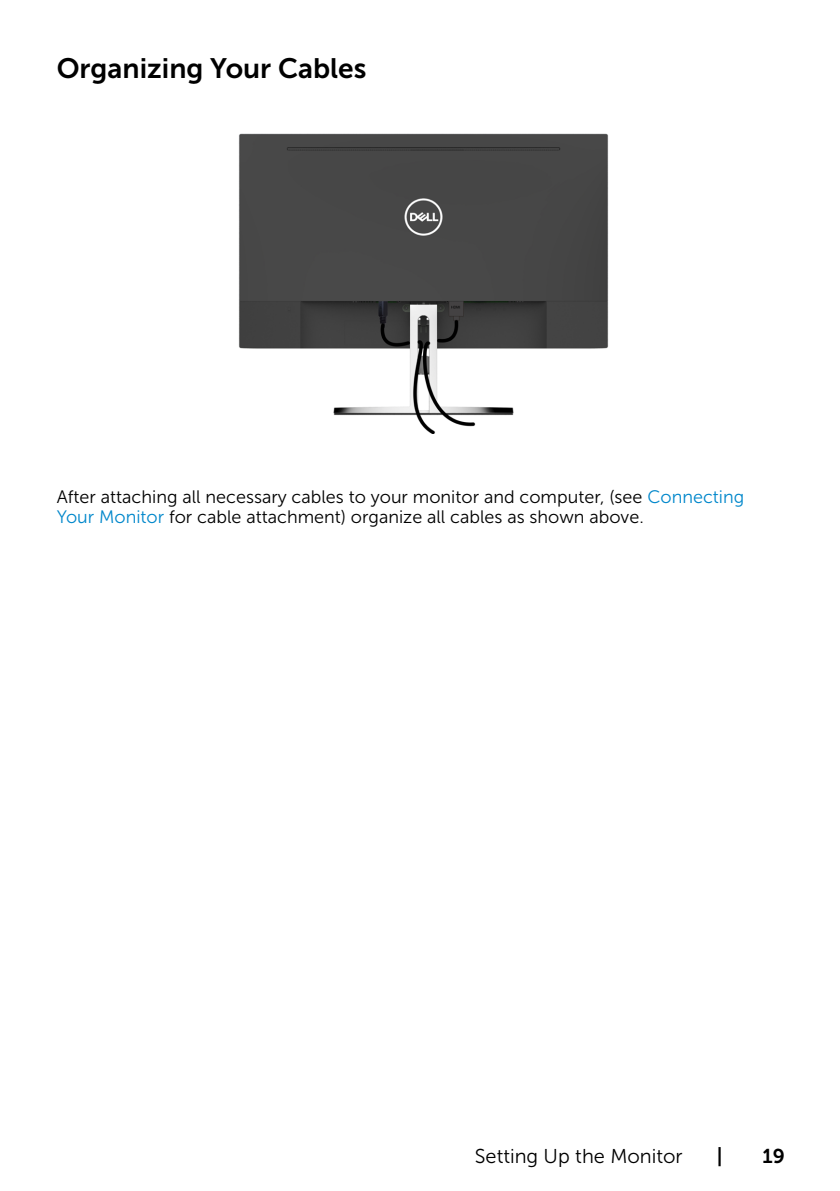
<style>
.page{position:relative;width:840px;height:1191px;background:#fff}
.page>*{position:absolute;margin:0;border:0;box-sizing:border-box;transform-origin:0 0}
.Paragraph{font:28px "Museo Sans For Dell 700";color:#000}
.t1{font:20px "Museo Sans For Dell 300";color:#000}
.t2{font:20px "Museo Sans For Dell 700";color:#000}
.Paragraph-2{font:18px/20px "Museo Sans For Dell 300";color:#000}
.s1{color:#0087cb}
</style>
<div class="page">
<img style="left:238px;top:133px;width:371px;height:301px">
<p class="Paragraph" style="left:57px;top:52px;width:311px">Organizing Your Cables</p>
<p class="Paragraph-2" style="left:57px;top:487px;width:688px">After attaching all necessary cables to your monitor and computer, (see <span class="s1">Connecting<br>Your Monitor</span> for cable attachment) organize all cables as shown above.</p>
<p class="t1" style="left:474px;top:1145px;width:209px">Setting Up the Monitor</p>
<p class="t2" style="left:716px;top:1144px;width:7px">|</p>
<p class="t2" style="left:762px;top:1144px;width:24px">19</p>
</div>
